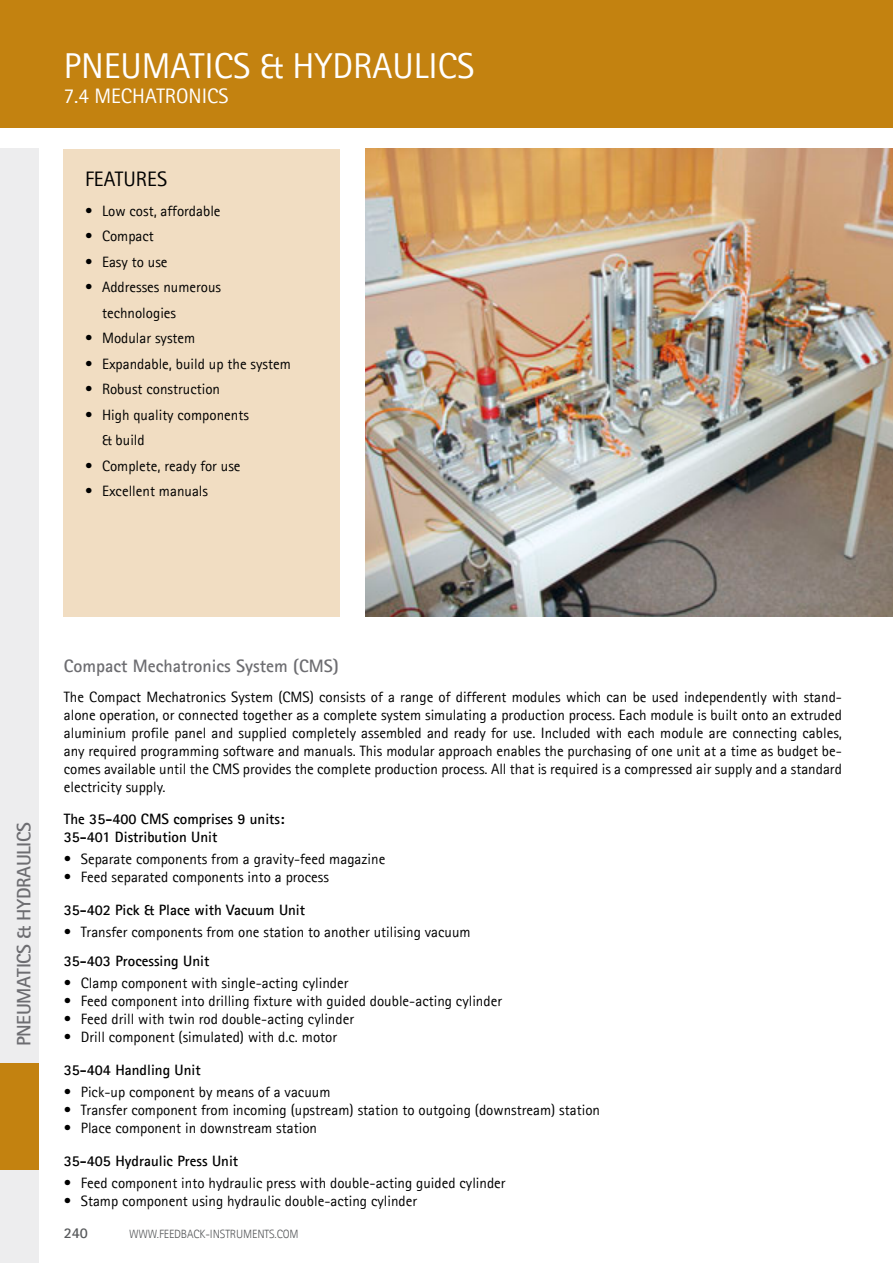
<style>
.page{position:relative;width:893px;height:1263px;background:#fff}
.page>*{position:absolute;margin:0;border:0;box-sizing:border-box;transform-origin:0 0}
.t1{font:36px "Agfa Rotis Sans Serif";color:#fff}
.t2{font:21px "Agfa Rotis Sans Serif";color:#fff}
.t3{font:21px "Agfa Rotis Sans Serif";color:#000}
.t4{font:700 19.5px "Agfa Rotis Sans Serif";letter-spacing:-.02em;color:#6d6d71}
.t5{font:700 18px "Agfa Rotis Sans Serif";color:#6d6d71}
.t6{font:15px/18px "Agfa Rotis Sans Serif";color:#000}
.t7{font:700 15px/18px "Agfa Rotis Sans Serif";color:#000}
.t8{font:700 15px "Agfa Rotis Sans Serif";color:#57595b}
.t9{font:300 12px "Agfa Rotis Sans Serif";letter-spacing:-.01em;color:#57595b}
</style>
<div class="page">
<div style="left:0;top:149px;width:38px;height:1114px;background:#ededee"></div>
<div style="left:0;top:0;width:893px;height:128px;background:#c38210"></div>
<div style="left:0;top:1063px;width:38px;height:106px;background:#c38210"></div>
<div style="left:64px;top:149px;width:276px;height:468px;background:#f1ddc2"></div>
<img style="left:366px;top:149px;width:526px;height:468px">
<h1 class="t1" style="left:64px;top:44px;width:412px">PNEUMATICS &amp; HYDRAULICS</h1>
<h2 class="t2" style="left:64px;top:84px;width:166px">7.4 MECHATRONICS</h2>
<h2 class="t3" style="left:85px;top:167px;width:84px">FEATURES</h2>
<p class="t6" style="left:85px;top:202px;width:137px">• Low cost, affordable</p>
<p class="t6" style="left:85px;top:227px;width:70px">• Compact</p>
<p class="t6" style="left:85px;top:253px;width:84px">• Easy to use</p>
<p class="t6" style="left:102px;top:274px;width:121px;line-height:25.5px;text-indent:-17px">• Addresses numerous technologies</p>
<p class="t6" style="left:85px;top:329px;width:112px">• Modular system</p>
<p class="t6" style="left:85px;top:355px;width:207px">• Expandable, build up the system</p>
<p class="t6" style="left:85px;top:380px;width:137px">• Robust construction</p>
<p class="t6" style="left:102px;top:402px;width:148px;line-height:25.5px;text-indent:-17px">• High quality components &amp; build</p>
<p class="t6" style="left:85px;top:457px;width:157px">• Complete, ready for use</p>
<p class="t6" style="left:85px;top:482px;width:125px">• Excellent manuals</p>
<h3 class="t4" style="left:12px;top:1046px;width:225px;rotate:-90deg">PNEUMATICS &amp; HYDRAULICS</h3>
<p class="t5" style="left:64px;top:654px;width:276px">Compact Mechatronics System (CMS)</p>
<p class="t6" style="left:64px;top:688px;width:780px;text-align:justify">The Compact Mechatronics System (CMS) consists of a range of different modules which can be used independently with stand&shy;alone operation, or connected together as a complete system simulating a production process. Each module is built onto an extruded aluminium profile panel and supplied completely assembled and ready for use. Included with each module are connecting cables, any required programming software and manuals. This modular approach enables the purchasing of one unit at a time as budget be&shy;comes available until the CMS provides the complete production process. All that is required is a compressed air supply and a standard electricity supply.</p>
<p class="t7" style="left:64px;top:809px;width:222px">The 35-400 CMS comprises 9 units:<br>35-401 Distribution Unit</p>
<p class="t6" style="left:64px;top:850px;width:323px">• Separate components from a gravity-feed magazine</p>
<p class="t6" style="left:64px;top:868px;width:267px">• Feed separated components into a process</p>
<p class="t7" style="left:64px;top:900px;width:243px">35-402 Pick &amp; Place with Vacuum Unit</p>
<p class="t6" style="left:64px;top:923px;width:408px">• Transfer components from one station to another utilising vacuum</p>
<p class="t7" style="left:64px;top:951px;width:147px">35-403 Processing Unit</p>
<p class="t6" style="left:64px;top:974px;width:286px">• Clamp component with single-acting cylinder</p>
<p class="t6" style="left:64px;top:992px;width:440px">• Feed component into drilling fixture with guided double-acting cylinder</p>
<p class="t6" style="left:64px;top:1010px;width:292px">• Feed drill with twin rod double-acting cylinder</p>
<p class="t6" style="left:64px;top:1028px;width:275px">• Drill component (simulated) with d.c. motor</p>
<p class="t7" style="left:64px;top:1060px;width:138px">35-404 Handling Unit</p>
<p class="t6" style="left:64px;top:1083px;width:268px">• Pick-up component by means of a vacuum</p>
<p class="t6" style="left:64px;top:1101px;width:538px">• Transfer component from incoming (upstream) station to outgoing (downstream) station</p>
<p class="t6" style="left:64px;top:1119px;width:255px">• Place component in downstream station</p>
<p class="t7" style="left:64px;top:1151px;width:176px">35-405 Hydraulic Press Unit</p>
<p class="t6" style="left:64px;top:1174px;width:443px">• Feed component into hydraulic press with double-acting guided cylinder</p>
<p class="t6" style="left:64px;top:1192px;width:355px">• Stamp component using hydraulic double-acting cylinder</p>
<p class="t8" style="left:64px;top:1223px;width:26px">240</p>
<p class="t9" style="left:129px;top:1227px;width:171px">WWW.FEEDBACK-INSTRUMENTS.COM</p>
</div>
